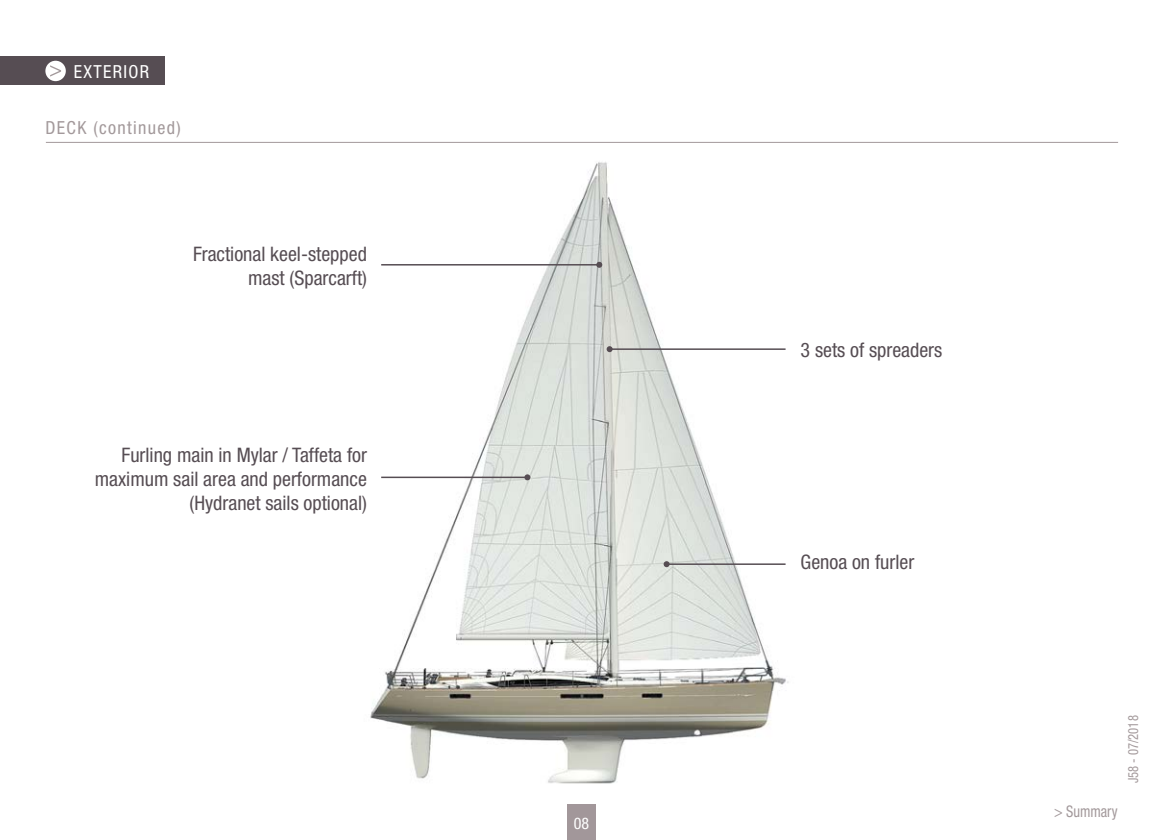
<style>
.page{position:relative;width:1163px;height:840px;background:#fff}
.page>*{position:absolute;margin:0;border:0;box-sizing:border-box;transform-origin:0 0}
.t1{font:condensed 20px/24px "Helvetica Neue";color:#564d53;text-align:right}
.t2{font:condensed 18px "Helvetica Neue";letter-spacing:.075em;color:#a3999b}
.t3{font:condensed 18px "Helvetica Neue";letter-spacing:.075em;color:#fff}
.t4{font:condensed 16px "Helvetica Neue";color:#a3999b;scale:.9 1}
.t5{font:condensed 16px "Helvetica Neue";color:#fff}
.t6{font:condensed 14px "Helvetica Neue";color:#a3999b;scale:.9 1}
</style>
<div class="page">
<div style="left:567px;top:804px;width:28px;height:35px;background:#a2979a"></div>
<img style="left:370px;top:162px;width:419px;height:622px">
<hr style="left:381px;top:264px;width:218px;height:1px;background:#564d53">
<svg style="left:596px;top:261px;width:6px;height:6px"></svg>
<hr style="left:666px;top:563px;width:119px;height:1px;background:#564d53">
<svg style="left:663px;top:561px;width:6px;height:6px"></svg>
<hr style="left:609px;top:348px;width:176px;height:2px;background:#564d53">
<svg style="left:606px;top:346px;width:6px;height:6px"></svg>
<hr style="left:381px;top:476px;width:146px;height:2px;background:#564d53">
<svg style="left:524px;top:474px;width:6px;height:6px"></svg>
<hr style="left:46px;top:142px;width:1071px;height:1px;background:#a3999b">
<div style="left:0;top:57px;width:164px;height:28px;background:#564d53"></div>
<div style="left:45px;top:61px;width:21px;height:20px;background:#fff;border-radius:50%"></div>
<svg style="left:50px;top:65px;width:11px;height:12px"></svg>
<p class="t3" style="left:74px;top:61px;width:77px">EXTERIOR</p>
<p class="t2" style="left:46px;top:117px;width:137px">DECK (continued)</p>
<p class="t1" style="left:193px;top:241px;width:175px">Fractional keel-stepped mast (Sparcarft)</p>
<p class="t1" style="left:95px;top:442px;width:274px">Furling main in Mylar / Taffeta for maximum sail area and performance (Hydranet sails optional)</p>
<p class="t5" style="left:573px;top:813px;width:17px">08</p>
<p class="t1" style="left:800px;top:337px;width:143px">3 sets of spreaders</p>
<p class="t1" style="left:800px;top:549px;width:115px">Genoa on furler</p>
<p class="t4" style="left:1053px;top:801px;width:72px">&gt; Summary</p>
<p class="t6" style="left:1124px;top:782px;width:77px;rotate:-90deg">J58 - 07/2018</p>
</div>
